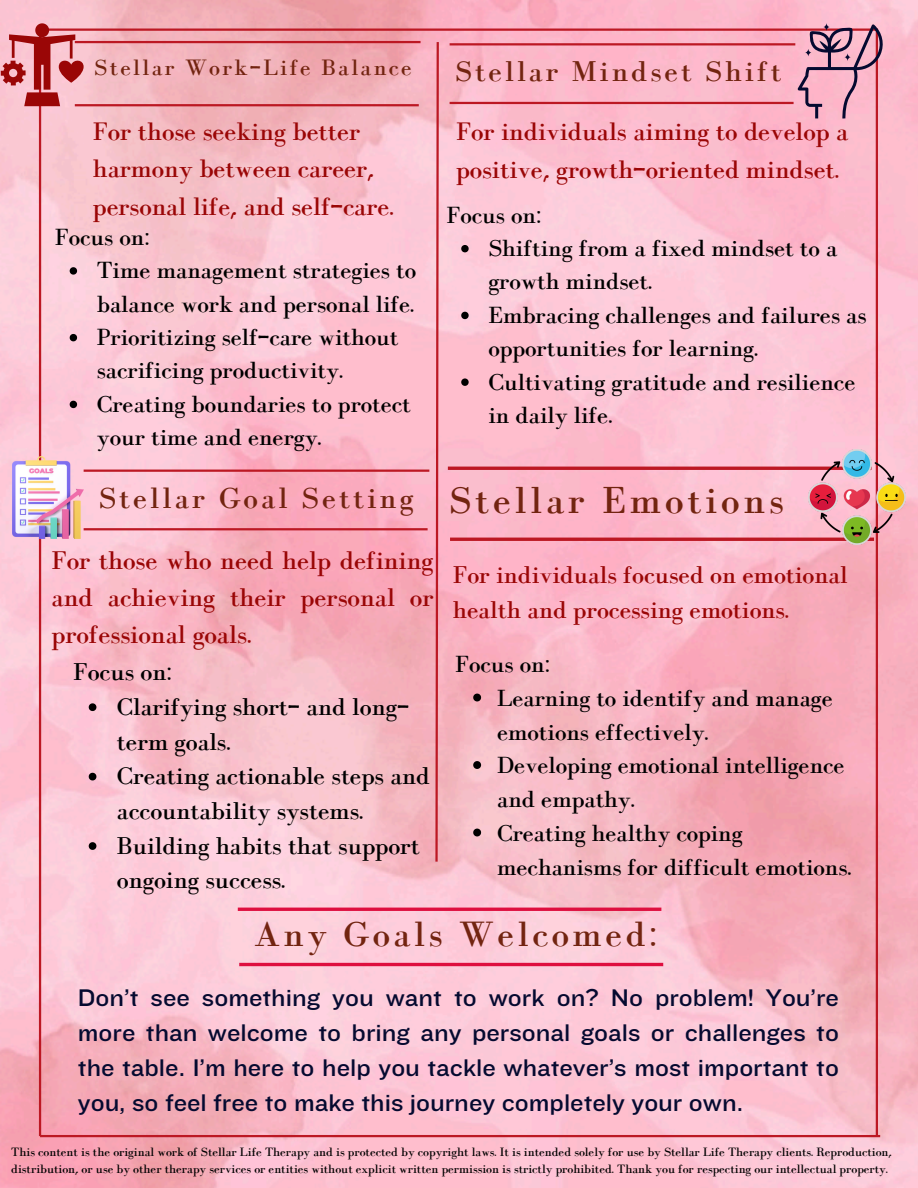
<style>
.page{position:relative;width:918px;height:1188px;background:#fff}
.page>*{position:absolute;margin:0;border:0;box-sizing:border-box;transform-origin:0 0}
.t1{font:39.75px "EFT Lemonade";letter-spacing:.1em;color:#722410}
.t2{font:37.2px "EFT Lemonade";letter-spacing:.1em;color:#722410}
.t3{font:31.2px "EFT Lemonade";letter-spacing:.1em;color:#722410}
.t4{font:30.15px "EFT Lemonade";letter-spacing:.1em;color:#722410}
.t5{font:27px/37.2px "EFT Lemonade";color:#9a0606;text-align:justify}
.t6{font:26.7px/37.3px "EFT Lemonade";color:#9a0606}
.t7{font:25.65px/34.7px "EFT Lemonade";color:#000}
.t8{font:25.65px/34.8px "EFT Lemonade";color:#9a0606}
.t9{font:25.05px/34.8px "Knockout 32";color:#050a30;text-align:justify}
.t10{font:24.75px/33.3px "EFT Lemonade";color:#000}
.t11{font:23.55px "EFT Lemonade";letter-spacing:.1em;color:#722410}
.t12{font:12.75px/17px "EFT Lemonade";color:#000}
</style>
<div class="page">
<img style="left:0;top:0;width:918px;height:1188px">
<hr style="left:40px;top:29px;width:837px;height:2px;background:#bc1823">
<hr style="left:39px;top:29px;width:2px;height:1107px;background:#bc1823">
<hr style="left:40px;top:1135px;width:840px;height:2px;background:#bc1823">
<hr style="left:876px;top:29px;width:2px;height:1107px;background:#bc1823">
<hr style="left:75px;top:104px;width:344px;height:2px;background:#bc1823">
<hr style="left:75px;top:41px;width:346px;height:2px;background:#bc1823">
<svg style="left:434px;top:40px;width:6px;height:824px;background:#e27d8a"></svg>
<hr style="left:450px;top:102px;width:344px;height:2px;background:#bc1823">
<hr style="left:450px;top:43px;width:345px;height:2px;background:#bc1823">
<hr style="left:84px;top:528px;width:344px;height:2px;background:#bc1823">
<hr style="left:84px;top:470px;width:345px;height:2px;background:#bc1823">
<hr style="left:450px;top:538px;width:424px;height:3px;background:#bc1823">
<hr style="left:448px;top:467px;width:423px;height:3px;background:#bc1823">
<hr style="left:239px;top:963px;width:424px;height:3px;background:#de0f3f">
<hr style="left:238px;top:908px;width:423px;height:3px;background:#de0f3f">
<svg style="left:1px;top:23px;width:83px;height:83px;background:#d57b82"></svg>
<svg style="left:798px;top:23px;width:87px;height:96px;background:#d297ac"></svg>
<img style="left:13px;top:456px;width:71px;height:82px">
<img style="left:808px;top:449px;width:97px;height:96px">
<svg style="left:473px;top:694px;width:8px;height:7px"></svg>
<svg style="left:473px;top:761px;width:8px;height:8px"></svg>
<svg style="left:473px;top:829px;width:8px;height:7px"></svg>
<svg style="left:89px;top:703px;width:7px;height:8px"></svg>
<svg style="left:89px;top:773px;width:7px;height:7px"></svg>
<svg style="left:89px;top:842px;width:7px;height:8px"></svg>
<svg style="left:461px;top:245px;width:8px;height:7px"></svg>
<svg style="left:461px;top:312px;width:8px;height:7px"></svg>
<svg style="left:461px;top:378px;width:8px;height:8px"></svg>
<svg style="left:70px;top:267px;width:7px;height:8px"></svg>
<svg style="left:70px;top:334px;width:7px;height:7px"></svg>
<svg style="left:70px;top:401px;width:7px;height:7px"></svg>
<h3 class="t11" style="left:94px;top:52px;width:319px">Stellar Work-Life Balance</h3>
<p class="t4" style="left:455px;top:52px;width:328px">Stellar Mindset Shift</p>
<p class="t6" style="left:93px;top:114px;width:302px">For those seeking better harmony between career, personal life, and self-care.</p>
<p class="t10" style="left:55px;top:221px;width:97px">Focus on:</p>
<p class="t10" style="left:97px;top:255px;width:321px">Time management strategies to balance work and personal life.</p>
<h3 class="t10" style="left:97px;top:322px;width:303px">Prioritizing self-care without sacrificing productivity.</h3>
<p class="t10" style="left:97px;top:388px;width:316px">Creating boundaries to protect your time and energy.</p>
<p class="t6" style="left:456px;top:114px;width:394px">For individuals aiming to develop a positive, growth-oriented mindset.</p>
<p class="t10" style="left:446px;top:199px;width:97px">Focus on:</p>
<h1 class="t10" style="left:488px;top:233px;width:350px">Shifting from a fixed mindset to a growth mindset.</h1>
<h2 class="t10" style="left:488px;top:299px;width:380px">Embracing challenges and failures as opportunities for learning.</h2>
<h3 class="t10" style="left:488px;top:366px;width:368px">Cultivating gratitude and resilience in daily life.</h3>
<h4 class="t3" style="left:99px;top:479px;width:316px">Stellar Goal Setting</h4>
<p class="t5" style="left:51px;top:543px;width:384px">For those who need help defining and achieving their personal or professional goals.</p>
<p class="t7" style="left:73px;top:656px;width:101px">Focus on:</p>
<h3 class="t7" style="left:117px;top:691px;width:294px">Clarifying short- and long&shy;term goals.</h3>
<p class="t7" style="left:117px;top:760px;width:315px">Creating actionable steps and accountability systems.</p>
<p class="t7" style="left:117px;top:829px;width:304px">Building habits that support ongoing success.</p>
<h3 class="t1" style="left:449px;top:476px;width:336px">Stellar Emotions</h3>
<h2 class="t8" style="left:453px;top:558px;width:396px">For individuals focused on emotional health and processing emotions.</h2>
<h3 class="t10" style="left:455px;top:649px;width:97px">Focus on:</h3>
<h3 class="t10" style="left:497px;top:682px;width:337px;line-height:33.8px">Learning to identify and manage emotions effectively.</h3>
<h3 class="t10" style="left:497px;top:750px;width:349px;line-height:33.8px">Developing emotional intelligence and empathy.</h3>
<p class="t10" style="left:497px;top:817px;width:356px;line-height:33.8px">Creating healthy coping mechanisms for difficult emotions.</p>
<p class="t2" style="left:254px;top:911px;width:405px">Any Goals Welcomed:</p>
<p class="t9" style="left:78px;top:980px;width:763px">Don’t see something you want to work on? No problem! You’re more than welcome to bring any personal goals or challenges to the table. I’m here to help you tackle whatever’s most important to you, so feel free to make this journey completely your own.</p>
<h1 class="t12" style="left:11px;top:1144px;width:882px">This content is the original work of Stellar Life Therapy and is protected by copyright laws. It is intended solely for use by Stellar Life Therapy clients. Reproduction, distribution, or use by other therapy services or entities without explicit written permission is strictly prohibited. Thank you for respecting our intellectual property.</h1>
</div>
